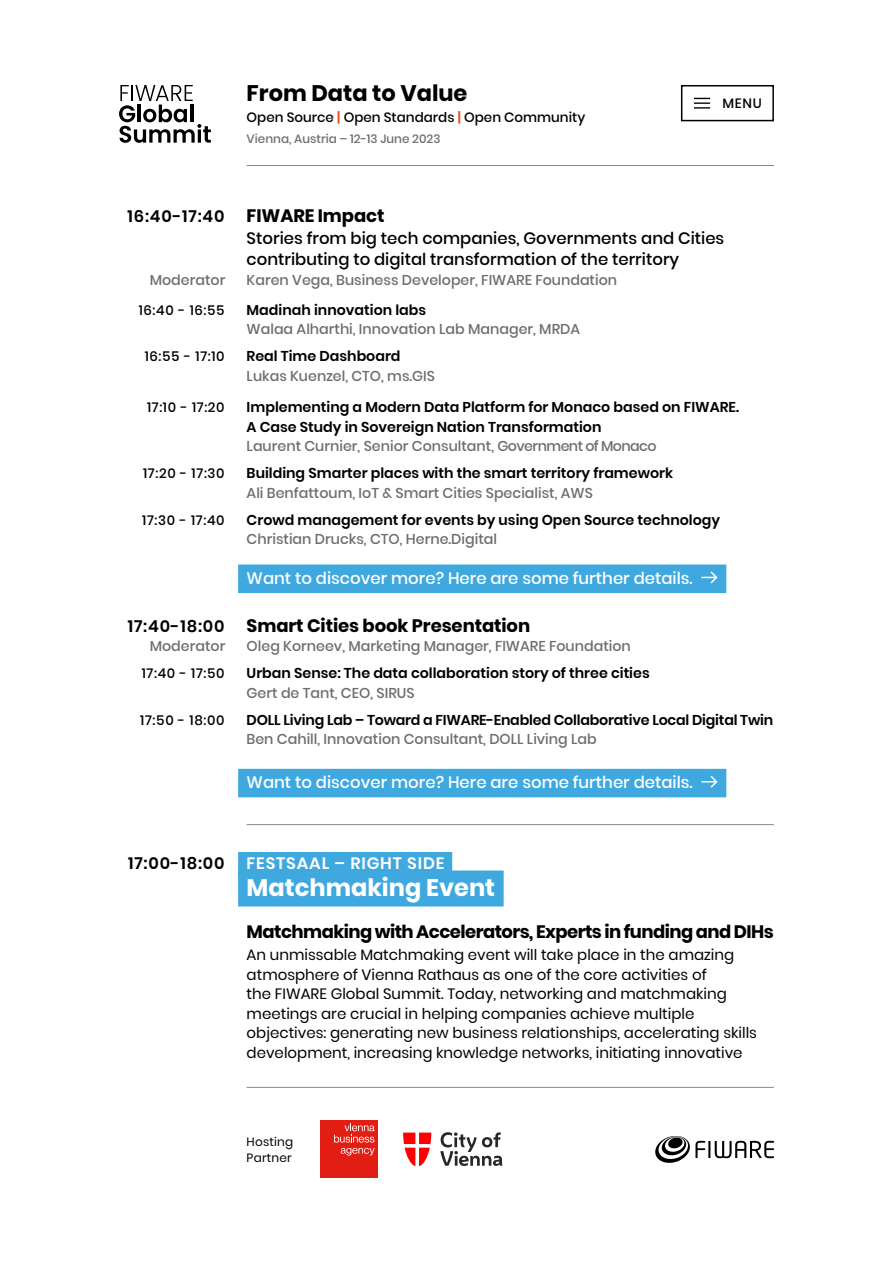
<style>
.page{position:relative;width:893px;height:1263px;background:#fff}
.page>*{position:absolute;margin:0;border:0;box-sizing:border-box;transform-origin:0 0}
.Title_Session{font:700 24px "Poppins";color:#fff}
.t1{font:700 22.5px "Poppins";color:#000}
.Title_Primary{font:700 18px "Poppins";letter-spacing:-.005em;color:#000}
.Title_Primary-2{font:700 18px "Poppins";letter-spacing:-.03em;color:#000}
.Title_Primary-3{font:500 16.5px/21px "Poppins";color:#000}
.t2{font:500 16.5px "Poppins";color:#fff}
.Title_Primary-4{font:600 16.5px "Poppins";letter-spacing:.05em;color:#fff}
.Title_Primary-5{font:600 16.5px "Poppins";letter-spacing:.05em;color:#000}
.t3{font:15px/19.5px "Poppins";color:#000}
.t4{font:500 14.25px "Poppins";color:#6e6e6e}
.t5{font:600 14.25px/19.5px "Poppins";color:#000}
.t6{font:500 13.5px "Poppins";letter-spacing:.05em;color:#000}
.t7{font:500 13.5px "Poppins";color:#000}
.t8{font:500 12px "Poppins";color:#6e6e6e}
.t9{font:12px/16.5px "Poppins";letter-spacing:.02em;color:#000}
.s1{font-weight:600;color:#e9501c}
.s2{font-weight:600;font-size:16.5px}
</style>
<div class="page">
<div style="left:238px;top:564px;width:488px;height:29px;background:#3ea8df"></div>
<svg style="left:701px;top:571px;width:17px;height:12px"></svg>
<div style="left:238px;top:769px;width:488px;height:28px;background:#3ea8df"></div>
<hr style="left:247px;top:824px;width:527px;height:1px;background:#878786">
<svg style="left:701px;top:776px;width:17px;height:12px"></svg>
<div style="left:238px;top:852px;width:214px;height:24px;background:#3ea8df"></div>
<div style="left:238px;top:870px;width:266px;height:36px;background:#3ea8df"></div>
<svg style="left:119px;top:85px;width:92px;height:58px"></svg>
<svg style="left:655px;top:1136px;width:119px;height:27px"></svg>
<svg style="left:440px;top:1132px;width:62px;height:34px"></svg>
<svg style="left:403px;top:1132px;width:28px;height:34px"></svg>
<div style="left:320px;top:1120px;width:58px;height:58px;background:#e21e14"></div>
<svg style="left:334px;top:1123px;width:41px;height:19px"></svg>
<svg style="left:341px;top:1148px;width:34px;height:7px"></svg>
<hr style="left:247px;top:165px;width:527px;height:1px;background:#878786">
<hr style="left:247px;top:1087px;width:527px;height:1px;background:#878786">
<svg style="left:694px;top:98px;width:16px;height:11px"></svg>
<div style="left:681px;top:85px;width:93px;height:36px;border:2px solid #000"></div>
<h2 class="t1" style="left:247px;top:80px;width:222px">From Data to Value</h2>
<p class="t7" style="left:247px;top:110px;width:340px">Open Source <span class="s1">|</span> Open Standards <span class="s1">|</span> Open Community</p>
<p class="t8" style="left:247px;top:132px;width:195px">Vienna, Austria – 12-13 June 2023</p>
<p class="t6" style="left:722px;top:95px;width:41px">MENU</p>
<p class="Title_Primary" style="left:128px;top:205px;width:258px"><span class="s2">16:40-17:40</span> FIWARE Impact</p>
<p class="Title_Primary-3" style="left:247px;top:228px;width:479px">Stories from big tech companies, Governments and Cities contributing to digital transformation of the territory</p>
<p class="t4" style="left:150px;top:272px;width:77px">Moderator</p>
<p class="t4" style="left:247px;top:272px;width:372px">Karen Vega, Business Developer, FIWARE Foundation</p>
<p class="t6" style="left:139px;top:302px;width:88px">16:40 - 16:55</p>
<p class="t5" style="left:247px;top:300px;width:181px">Madinah innovation labs</p>
<p class="t4" style="left:247px;top:321px;width:335px">Walaa Alharthi, Innovation Lab Manager, MRDA</p>
<p class="t6" style="left:145px;top:349px;width:82px">16:55 - 17:10</p>
<p class="t5" style="left:247px;top:347px;width:155px">Real Time Dashboard</p>
<p class="t4" style="left:247px;top:368px;width:190px">Lukas Kuenzel, CTO, ms.GIS</p>
<p class="t6" style="left:147px;top:400px;width:79px">17:10 - 17:20</p>
<p class="t5" style="left:247px;top:397px;width:494px">Implementing a Modern Data Platform for Monaco based on FIWARE.<br>A Case Study in Sovereign Nation Transformation</p>
<p class="t4" style="left:247px;top:438px;width:412px">Laurent Curnier, Senior Consultant, Government of Monaco</p>
<p class="t6" style="left:143px;top:466px;width:83px">17:20 - 17:30</p>
<p class="t5" style="left:247px;top:463px;width:428px">Building Smarter places with the smart territory framework</p>
<p class="t4" style="left:247px;top:484px;width:348px">Ali Benfattoum, IoT &amp; Smart Cities Specialist, AWS</p>
<p class="t6" style="left:142px;top:512px;width:84px">17:30 - 17:40</p>
<p class="t5" style="left:247px;top:510px;width:475px">Crowd management for events by using Open Source technology</p>
<p class="t4" style="left:247px;top:531px;width:252px">Christian Drucks, CTO, Herne.Digital</p>
<p class="t2" style="left:247px;top:568px;width:448px">Want to discover more? Here are some further details.</p>
<p class="Title_Primary" style="left:128px;top:615px;width:404px"><span class="s2">17:40-18:00</span> Smart Cities book Presentation</p>
<p class="t4" style="left:150px;top:638px;width:77px">Moderator</p>
<p class="t4" style="left:247px;top:638px;width:386px">Oleg Korneev, Marketing Manager, FIWARE Foundation</p>
<p class="t6" style="left:142px;top:666px;width:84px">17:40 - 17:50</p>
<p class="t5" style="left:247px;top:663px;width:405px">Urban Sense: The data collaboration story of three cities</p>
<p class="t4" style="left:247px;top:684px;width:170px">Gert de Tant, CEO, SIRUS</p>
<p class="t6" style="left:140px;top:712px;width:86px">17:50 - 18:00</p>
<p class="t5" style="left:247px;top:710px;width:528px">DOLL Living Lab – Toward a FIWARE-Enabled Collaborative Local Digital Twin</p>
<p class="t4" style="left:247px;top:731px;width:352px">Ben Cahill, Innovation Consultant, DOLL Living Lab</p>
<p class="t2" style="left:247px;top:773px;width:448px">Want to discover more? Here are some further details.</p>
<p class="Title_Primary-5" style="left:128px;top:854px;width:98px">17:00-18:00</p>
<p class="Title_Primary-4" style="left:247px;top:854px;width:199px">FESTSAAL – RIGHT SIDE</p>
<p class="Title_Session" style="left:247px;top:874px;width:250px">Matchmaking Event</p>
<p class="Title_Primary-2" style="left:247px;top:921px;width:529px">Matchmaking with Accelerators, Experts in funding and DIHs</p>
<p class="t3" style="left:247px;top:945px;width:512px">An unmissable Matchmaking event will take place in the amazing atmosphere of Vienna Rathaus as one of the core activities of<br>the FIWARE Global Summit. Today, networking and matchmaking meetings are crucial in helping companies achieve multiple objectives: generating new business relationships, accelerating skills development, increasing knowledge networks, initiating innovative</p>
<p class="t9" style="left:247px;top:1133px;width:48px">Hosting<br>Partner</p>
</div>
